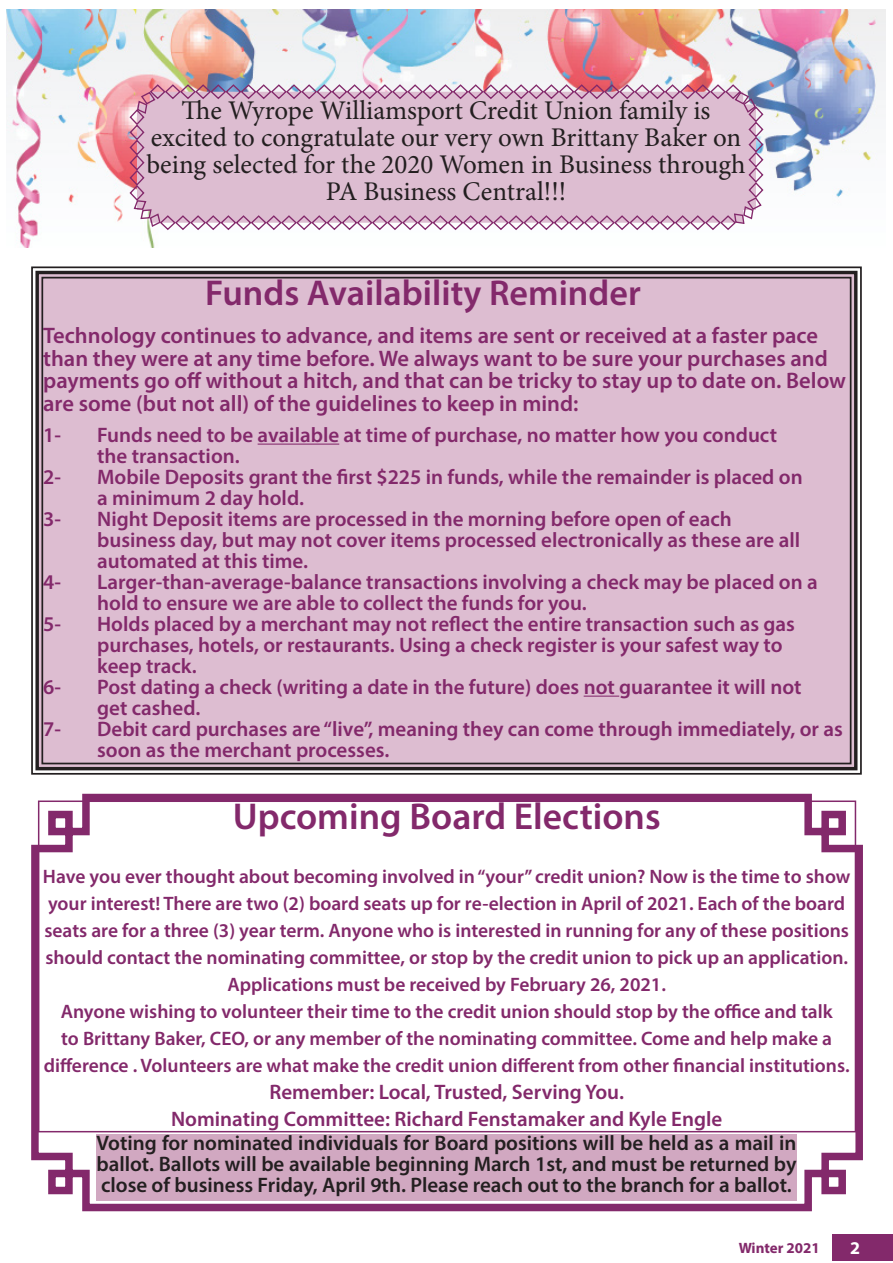
<style>
.page{position:relative;width:893px;height:1263px;background:#fff}
.page>*{position:absolute;margin:0;border:0;box-sizing:border-box;transform-origin:0 0}
.Head_1{font:600 37.5px "Myriad Pro";color:#83296b}
.Head_1-2{font:600 36px "Myriad Pro";color:#83296b}
.t1{font:27px/27px "Minion Pro";color:#231f20;text-align:center}
.Head_1-3{font:600 22.5px/22.5px "Myriad Pro";color:#83296b}
.Head_1-4{font:600 21px/21px "Myriad Pro";color:#83296b}
.Head_1-5{font:600 21px/21px "Myriad Pro";color:#231f20;text-align:justify}
.Head_1-6{font:600 19.5px/27px "Myriad Pro";color:#83296b;text-align:center}
.t2{font:700 18px "Myriad Pro";color:#fff}
.t3{font:700 15px "Myriad Pro";color:#83296b}
</style>
<div class="page">
<div style="left:833px;top:1234px;width:60px;height:27px;background:#83296b"></div>
<div style="left:31px;top:266px;width:831px;height:509px;background:#ddbdd1"></div>
<div style="left:35px;top:271px;width:822px;height:499px;border:3px solid #231f20"></div>
<svg style="left:31px;top:793px;width:832px;height:419px"></svg>
<img style="left:7px;top:10px;width:879px;height:238px">
<svg style="left:129px;top:83px;width:635px;height:148px;background:#d9b8cd"></svg>
<div style="left:96px;top:1134px;width:701px;height:66px;background:#d1a8c1"></div>
<p class="t1" style="left:146px;top:97px;width:601px">The Wyrope Williamsport Credit Union family is excited to congratulate our very own Brittany Baker on being selected for the 2020 Women in Business through PA Business Central!!!</p>
<p class="Head_1-2" style="left:205px;top:270px;width:437px">Funds Availability Reminder</p>
<p class="Head_1-3" style="left:43px;top:324px;width:804px">Technology continues to advance, and items are sent or received at a faster pace than they were at any time before. We always want to be sure your purchases and payments go off without a hitch, and that can be tricky to stay up to date on. Below are some (but not all) of the guidelines to keep in mind:</p>
<p class="Head_1-4" style="left:43px;top:424px;width:19px">1-</p>
<p class="Head_1-4" style="left:97px;top:424px;width:681px">Funds need to be available at time of purchase, no matter how you conduct the transaction.</p>
<p class="Head_1-4" style="left:43px;top:466px;width:19px">2-</p>
<p class="Head_1-4" style="left:97px;top:466px;width:707px">Mobile Deposits grant the first $225 in funds, while the remainder is placed on a minimum 2 day hold.</p>
<p class="Head_1-4" style="left:43px;top:508px;width:19px">3-</p>
<p class="Head_1-4" style="left:97px;top:508px;width:636px">Night Deposit items are processed in the morning before open of each</p>
<p class="Head_1-4" style="left:97px;top:529px;width:704px">business day, but may not cover items processed electronically as these are all automated at this time.</p>
<p class="Head_1-4" style="left:43px;top:571px;width:19px">4-</p>
<p class="Head_1-4" style="left:97px;top:571px;width:722px">Larger-than-average-balance transactions involving a check may be placed on a hold to ensure we are able to collect the funds for you.</p>
<p class="Head_1-4" style="left:43px;top:613px;width:19px">5-</p>
<p class="Head_1-4" style="left:97px;top:613px;width:699px">Holds placed by a merchant may not reflect the entire transaction such as gas purchases, hotels, or restaurants. Using a check register is your safest way to keep track.</p>
<p class="Head_1-4" style="left:43px;top:676px;width:19px">6-</p>
<p class="Head_1-4" style="left:97px;top:676px;width:706px">Post dating a check (writing a date in the future) does not guarantee it will not get cashed.</p>
<p class="Head_1-4" style="left:43px;top:718px;width:19px">7-</p>
<p class="Head_1-4" style="left:97px;top:718px;width:747px">Debit card purchases are “live”, meaning they can come through immediately, or as soon as the merchant processes.</p>
<p class="Head_1" style="left:233px;top:793px;width:429px">Upcoming Board Elections</p>
<p class="Head_1-6" style="left:43px;top:863px;width:809px">Have you ever thought about becoming involved in “your” credit union? Now is the time to show your interest! There are two (2) board seats up for re-election in April of 2021. Each of the board seats are for a three (3) year term. Anyone who is interested in running for any of these positions should contact the nominating committee, or stop by the credit union to pick up an application.<br>Applications must be received by February 26, 2021.</p>
<p class="Head_1-6" style="left:44px;top:998px;width:807px">Anyone wishing to volunteer their time to the credit union should stop by the office and talk<br>to Brittany Baker, CEO, or any member of the nominating committee. Come and help make a difference . Volunteers are what make the credit union different from other financial institutions.</p>
<p class="Head_1-4" style="left:269px;top:1081px;width:356px">Remember: Local, Trusted, Serving You.</p>
<p class="Head_1-4" style="left:171px;top:1108px;width:553px">Nominating Committee: Richard Fenstamaker and Kyle Engle</p>
<p class="Head_1-5" style="left:96px;top:1132px;width:702px">Voting for nominated individuals for Board positions will be held as a mail in ballot. Ballots will be available beginning March 1st, and must be returned by close of business Friday, April 9th. Please reach out to the branch for a ballot.</p>
<p class="t3" style="left:739px;top:1238px;width:83px">Winter 2021</p>
<p class="t2" style="left:850px;top:1237px;width:11px">2</p>
</div>
